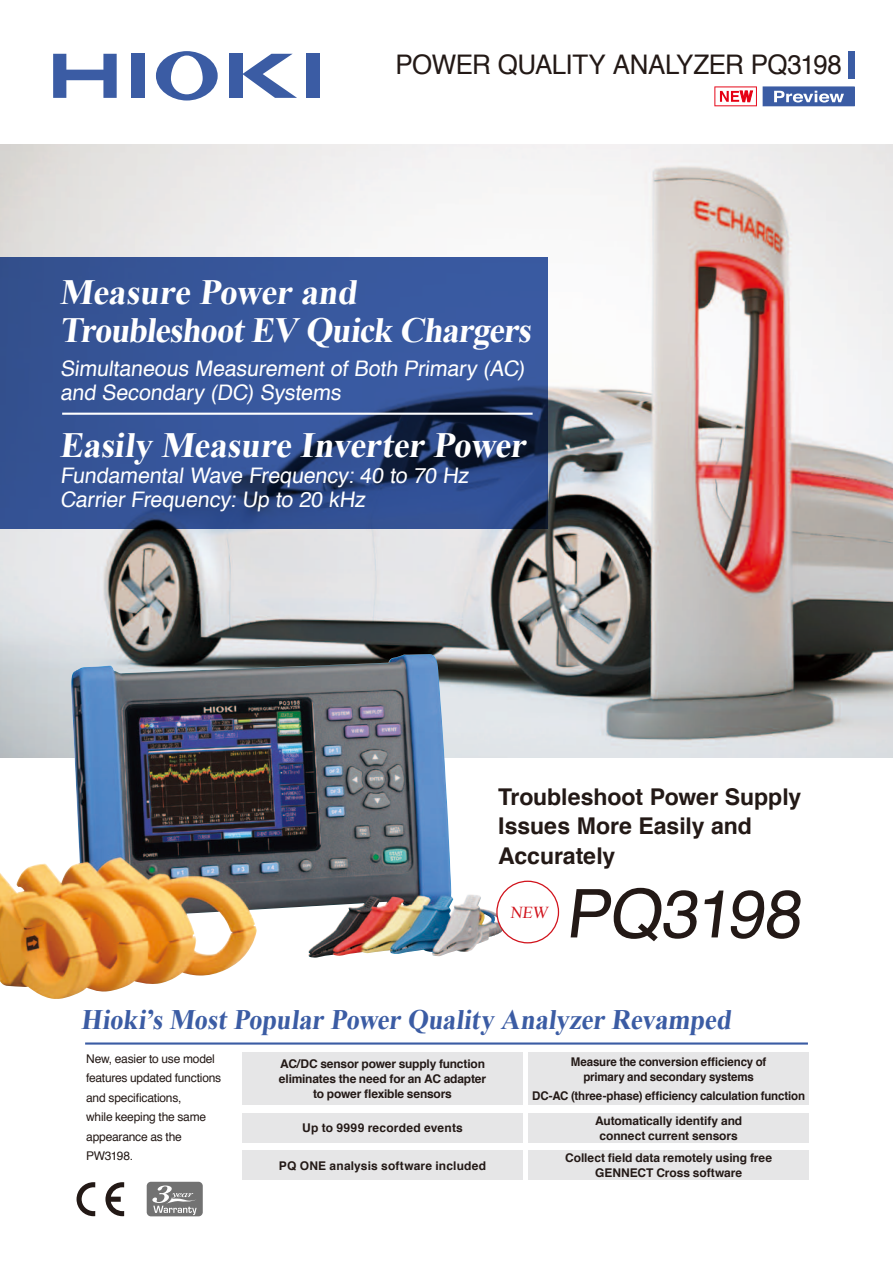
<style>
.page{position:relative;width:893px;height:1263px;background:#fff}
.page>*{position:absolute;margin:0;border:0;box-sizing:border-box;transform-origin:0 0}
.t1{font:67.35px "Helvetica";color:#231916}
.t2{font:700 35.55px/37.5px "Times New Roman";color:#fff}
.t3{font:700 28.2px "Times New Roman";color:#3b5ca4;scale:.95 1}
.t4{font:27px "Helvetica";letter-spacing:-.02em;color:#231916;scale:.96 1}
.t5{font:700 23.1px/29.7px "Helvetica";letter-spacing:-.005em;color:#231916}
.t6{font:21.45px/24px "Helvetica";color:#fff}
.t7{font:16.65px "Times New Roman";color:#d1131c}
.t8{font:700 12px/15px "Helvetica";letter-spacing:-.01em;color:#231916;text-align:center}
.t9{font:700 12px/15px "Helvetica";letter-spacing:-.01em;color:#231916;text-align:center;scale:.96 1}
.t10{font:12px/19.5px "Helvetica";letter-spacing:-.015em;color:#231916}
.t11{font:700 12px "Helvetica";letter-spacing:.015em;color:#231916}
</style>
<div class="page">
<svg style="left:77px;top:1182px;width:18px;height:34px"></svg>
<svg style="left:105px;top:1182px;width:19px;height:34px"></svg>
<svg style="left:53px;top:54px;width:64px;height:44px"></svg>
<div style="left:131px;top:54px;width:13px;height:44px;background:#3b5ca4"></div>
<svg style="left:156px;top:51px;width:62px;height:50px"></svg>
<div style="left:229px;top:54px;width:13px;height:44px;background:#3b5ca4"></div>
<svg style="left:242px;top:54px;width:55px;height:44px"></svg>
<div style="left:306px;top:54px;width:13px;height:44px;background:#3b5ca4"></div>
<div style="left:848px;top:51px;width:7px;height:27px;background:#3b5ca4"></div>
<svg style="left:714px;top:86px;width:43px;height:20px"></svg>
<svg style="left:763px;top:86px;width:92px;height:20px;background:#647eb7"></svg>
<div style="left:147px;top:1182px;width:56px;height:34px;background:#727272;border-radius:4px"></div>
<svg style="left:152px;top:1185px;width:45px;height:30px"></svg>
<img style="left:0;top:145px;width:893px;height:613px">
<div style="left:242px;top:1053px;width:281px;height:52px;background:#e6e6e7"></div>
<div style="left:528px;top:1113px;width:281px;height:29px;background:#e6e6e7"></div>
<div style="left:242px;top:1113px;width:281px;height:29px;background:#e6e6e7"></div>
<div style="left:528px;top:1053px;width:281px;height:52px;background:#e6e6e7"></div>
<div style="left:242px;top:1150px;width:281px;height:30px;background:#e6e6e7"></div>
<div style="left:528px;top:1150px;width:281px;height:30px;background:#e6e6e7"></div>
<hr style="left:85px;top:1042px;width:723px;height:2px;background:#3b5ca4">
<img style="left:0;top:654px;width:430px;height:345px">
<svg style="left:0;top:257px;width:547px;height:272px;background:#324f8f"></svg>
<hr style="left:62px;top:413px;width:471px;height:2px;background:#fff">
<div style="left:496px;top:881px;width:63px;height:62px;border:1px solid #d1131c;border-radius:50%"></div>
<h3 class="t4" style="left:395px;top:44px;width:467px">POWER QUALITY ANALYZER PQ3198</h3>
<h2 class="t2" style="left:60px;top:272px;width:479px">Measure Power and<br>TroubleshootEV Quick Chargers</h2>
<h3 class="t6" style="left:60px;top:358px;width:470px">Simultaneous Measurement of Both Primary (AC) and Secondary (DC) Systems</h3>
<h2 class="t2" style="left:60px;top:425px;width:473px">Easily Measure Inverter Power</h2>
<h3 class="t6" style="left:60px;top:464px;width:414px">Fundamental Wave Frequency: 40 to 70 Hz<br>Carrier Frequency: Up to 20 kHz</h3>
<h3 class="t5" style="left:498px;top:782px;width:305px">Troubleshoot Power Supply<br>Issues More Easily and<br>Accurately</h3>
<h1 class="t1" style="left:565px;top:862px;width:251px">PQ3198</h1>
<h3 class="t7" style="left:510px;top:901px;width:42px">NEW</h3>
<h3 class="t3" style="left:81px;top:1000px;width:691px">Hioki’s Most Popular Power Quality Analyzer Revamped</h3>
<p class="t10" style="left:86px;top:1049px;width:137px">New, easier to use model features updated functions and specifications,<br>while keeping the same appearance as the<br>PW3198.</p>
<p class="t8" style="left:279px;top:1057px;width:209px">AC/DC sensor power supply function eliminates the need for an AC adapter to power flexible sensors</p>
<p class="t9" style="left:571px;top:1054px;width:205px">Measure the conversion efficiency of primary and secondary systems</p>
<p class="t9" style="left:532px;top:1089px;width:286px">DC-AC (three-phase) efficiency calculation function</p>
<p class="t8" style="left:595px;top:1113px;width:149px">Automatically identify and connect current sensors</p>
<p class="t11" style="left:302px;top:1118px;width:162px">Up to 9999 recorded events</p>
<p class="t11" style="left:279px;top:1156px;width:209px">PQ ONE analysis software included</p>
<p class="t8" style="left:565px;top:1150px;width:208px">Collect field data remotely using free<br>GENNECT Cross software</p>
</div>
